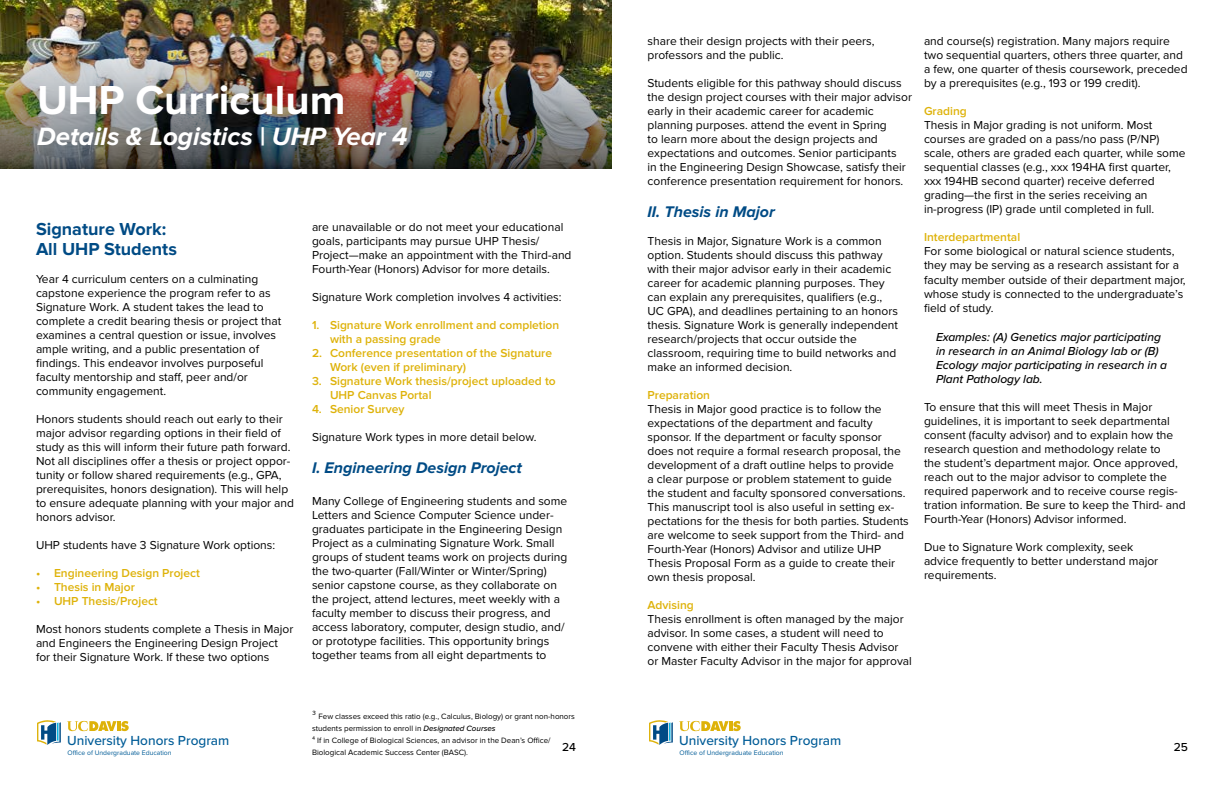
<style>
.page{position:relative;width:1224px;height:792px;background:#fff}
.page>*{position:absolute;margin:0;border:0;box-sizing:border-box;transform-origin:0 0}
.t1{font:700 42px "Proxima Nova";color:#fff}
.t2{font:italic 700 26px "Proxima Nova";color:#fff}
.t3{font:700 18px/20px "Proxima Nova";color:#004b85}
.t4{font:italic 700 16px "Proxima Nova";color:#004b85}
.t5{font:500 13.6px "Proxima Nova";color:#005c97}
.t6{font:12px/14px "Proxima Nova";color:#000}
.t7{font:600 12px/14px "Proxima Nova";color:#deb209}
.t8{font:italic 500 12px/14px "Proxima Nova";color:#000}
.t9{font:500 12px "Proxima Nova";color:#000}
.t10{font:8px/12px "Proxima Nova";color:#000}
.t11{font:6.8px "Proxima Nova";color:#005c97}
.s1{font-size:10px}
.s2{font-weight:500;font-style:italic}
</style>
<div class="page">
<img style="left:0;top:1px;width:612px;height:167px">
<svg style="left:67px;top:721px;width:62px;height:10px"></svg>
<svg style="left:37px;top:720px;width:24px;height:25px"></svg>
<svg style="left:679px;top:721px;width:62px;height:10px"></svg>
<svg style="left:649px;top:720px;width:24px;height:25px"></svg>
<h1 class="t1" style="left:37px;top:76px;width:310px">UHP Curriculum</h1>
<h2 class="t2" style="left:37px;top:122px;width:372px">Details &amp; Logistics | UHP Year 4</h2>
<h3 class="t3" style="left:36px;top:220px;width:142px">Signature Work:<br>All UHP Students</h3>
<p class="t6" style="left:36px;top:273px;width:247px">Year 4 curriculum centers on a culminating capstone experience the program refer to as Signature Work. A student takes the lead to complete a credit bearing thesis or project that examines a central question or issue, involves ample writing, and a public presentation of findings. This endeavor involves purposeful faculty mentorship and staff, peer and/or community engagement.</p>
<p class="t6" style="left:36px;top:413px;width:260px">Honors students should reach out early to their major advisor regarding options in their field of study as this will inform their future path forward.<br>Not all disciplines offer a thesis or project oppor&shy;tunity or follow shared requirements (e.g., GPA, prerequisites, honors designation). This will help to ensure adequate planning with your major and honors advisor.</p>
<p class="t6" style="left:36px;top:539px;width:241px">UHP students have 3 Signature Work options:</p>
<p class="t7" style="left:36px;top:567px;width:165px">• Engineering Design Project</p>
<p class="t7" style="left:36px;top:581px;width:100px">• Thesis in Major</p>
<p class="t7" style="left:36px;top:595px;width:123px">• UHP Thesis/Project</p>
<p class="t6" style="left:36px;top:623px;width:259px">Most honors students complete a Thesis in Major and Engineers the Engineering Design Project for their Signature Work. If these two options</p>
<p class="t6" style="left:312px;top:220px;width:261px">are unavailable or do not meet your educational goals, participants may pursue UHP Thesis/ Project—make an appointment with the Third-and Fourth-Year (Honors) Advisor for more details.</p>
<p class="t6" style="left:312px;top:290px;width:251px">Signature Work completion involves 4 activities:</p>
<p class="t7" style="left:330px;top:318px;width:231px;text-indent:-18px">1. Signature Work enrollment and completion with a passing grade</p>
<p class="t7" style="left:330px;top:346px;width:224px;text-indent:-18px">2. Conference presentation of the Signature<br>Work (even if preliminary)</p>
<p class="t7" style="left:330px;top:374px;width:227px;text-indent:-18px">3. Signature Work thesis/project uploaded to<br>UHP Canvas Portal</p>
<p class="t7" style="left:312px;top:402px;width:94px">4. Senior Survey</p>
<p class="t6" style="left:312px;top:430px;width:226px">Signature Work types in more detail below.</p>
<h3 class="t4" style="left:312px;top:458px;width:212px">I. Engineering Design Project</h3>
<p class="t6" style="left:312px;top:494px;width:257px">Many College of Engineering students and some Letters and Science Computer Science under&shy;graduates participate in the Engineering Design Project as a culminating Signature Work. Small groups of student teams work on projects during the two-quarter (Fall/Winter or Winter/Spring) senior capstone course, as they collaborate on the project, attend lectures, meet weekly with a faculty member to discuss their progress, and access laboratory, computer, design studio, and/ or prototype facilities. This opportunity brings together teams from all eight departments to</p>
<p class="t6" style="left:648px;top:35px;width:228px">share their design projects with their peers, professors and the public.</p>
<p class="t6" style="left:648px;top:77px;width:266px">Students eligible for this pathway should discuss the design project courses with their major advisor early in their academic career for academic planning purposes. attend the event in Spring<br>to learn more about the design projects and expectations and outcomes. Senior participants<br>in the Engineering Design Showcase, satisfy their conference presentation requirement for honors.</p>
<h3 class="t4" style="left:648px;top:203px;width:129px">II. Thesis in Major</h3>
<p class="t6" style="left:648px;top:235px;width:252px">Thesis in Major, Signature Work is a common option. Students should discuss this pathway with their major advisor early in their academic career for academic planning purposes. They can explain any prerequisites, qualifiers (e.g., UC GPA), and deadlines pertaining to an honors thesis. Signature Work is generally independent research/projects that occur outside the classroom, requiring time to build networks and make an informed decision.</p>
<p class="t7" style="left:648px;top:389px;width:64px">Preparation</p>
<p class="t6" style="left:648px;top:403px;width:263px">Thesis in Major good practice is to follow the expectations of the department and faculty sponsor. If the department or faculty sponsor does not require a formal research proposal, the development of a draft outline helps to provide<br>a clear purpose or problem statement to guide the student and faculty sponsored conversations.<br>This manuscript tool is also useful in setting ex&shy;pectations for the thesis for both parties. Students are welcome to seek support from the Third- and Fourth-Year (Honors) Advisor and utilize UHP Thesis Proposal Form as a guide to create their own thesis proposal.</p>
<p class="t7" style="left:648px;top:599px;width:48px">Advising</p>
<p class="t6" style="left:648px;top:613px;width:266px">Thesis enrollment is often managed by the major advisor. In some cases, a student will need to convene with either their Faculty Thesis Advisor or Master Faculty Advisor in the major for approval</p>
<p class="t6" style="left:924px;top:35px;width:265px">and course(s) registration. Many majors require two sequential quarters, others three quarter, and a few, one quarter of thesis coursework, preceded by a prerequisites (e.g., 193 or 199 credit).</p>
<p class="t7" style="left:924px;top:105px;width:44px">Grading</p>
<p class="t6" style="left:924px;top:119px;width:263px">Thesis in Major grading is not uniform. Most courses are graded on a pass/no pass (P/NP) scale, others are graded each quarter, while some sequential classes (e.g., xxx 194HA first quarter, xxx 194HB second quarter) receive deferred grading—the first in the series receiving an in-progress (IP) grade until completed in full.</p>
<p class="t7" style="left:924px;top:231px;width:98px">Interdepartmental</p>
<p class="t6" style="left:924px;top:245px;width:263px">For some biological or natural science students, they may be serving as a research assistant for a faculty member outside of their department major, whose study is connected to the undergraduate’s field of study.</p>
<p class="t8" style="left:936px;top:330px;width:233px">Examples: (A) Genetics major participating in research in an Animal Biology lab or (B)<br>Ecology major participating in research in a Plant Pathology lab.</p>
<p class="t6" style="left:924px;top:400px;width:263px">To ensure that this will meet Thesis in Major guidelines, it is important to seek departmental consent (faculty advisor) and to explain how the research question and methodology relate to<br>the student’s department major. Once approved, reach out to the major advisor to complete the required paperwork and to receive course regis&shy;tration information. Be sure to keep the Third- and Fourth-Year (Honors) Advisor informed.</p>
<p class="t6" style="left:924px;top:540px;width:236px">Due to Signature Work complexity, seek advice frequently to better understand major requirements.</p>
<p class="t5" style="left:67px;top:733px;width:164px">University Honors Program</p>
<p class="t11" style="left:68px;top:749px;width:106px">Office of Undergraduate Education</p>
<p class="t10" style="left:312px;top:710px;width:264px"><span class="s1">³</span> Few classes exceed this ratio (e.g., Calculus, Biology) or grant non-honors students permission to enroll in <span class="s2">Designated Courses<br></span>⁴ If in College of Biological Sciences, an advisor in the Dean’s Office/ Biological Academic Success Center (BASC).</p>
<p class="t5" style="left:679px;top:733px;width:164px">University Honors Program</p>
<p class="t11" style="left:680px;top:749px;width:106px">Office of Undergraduate Education</p>
<p class="t9" style="left:562px;top:740px;width:15px">24</p>
<p class="t9" style="left:1174px;top:740px;width:16px">25</p>
</div>
